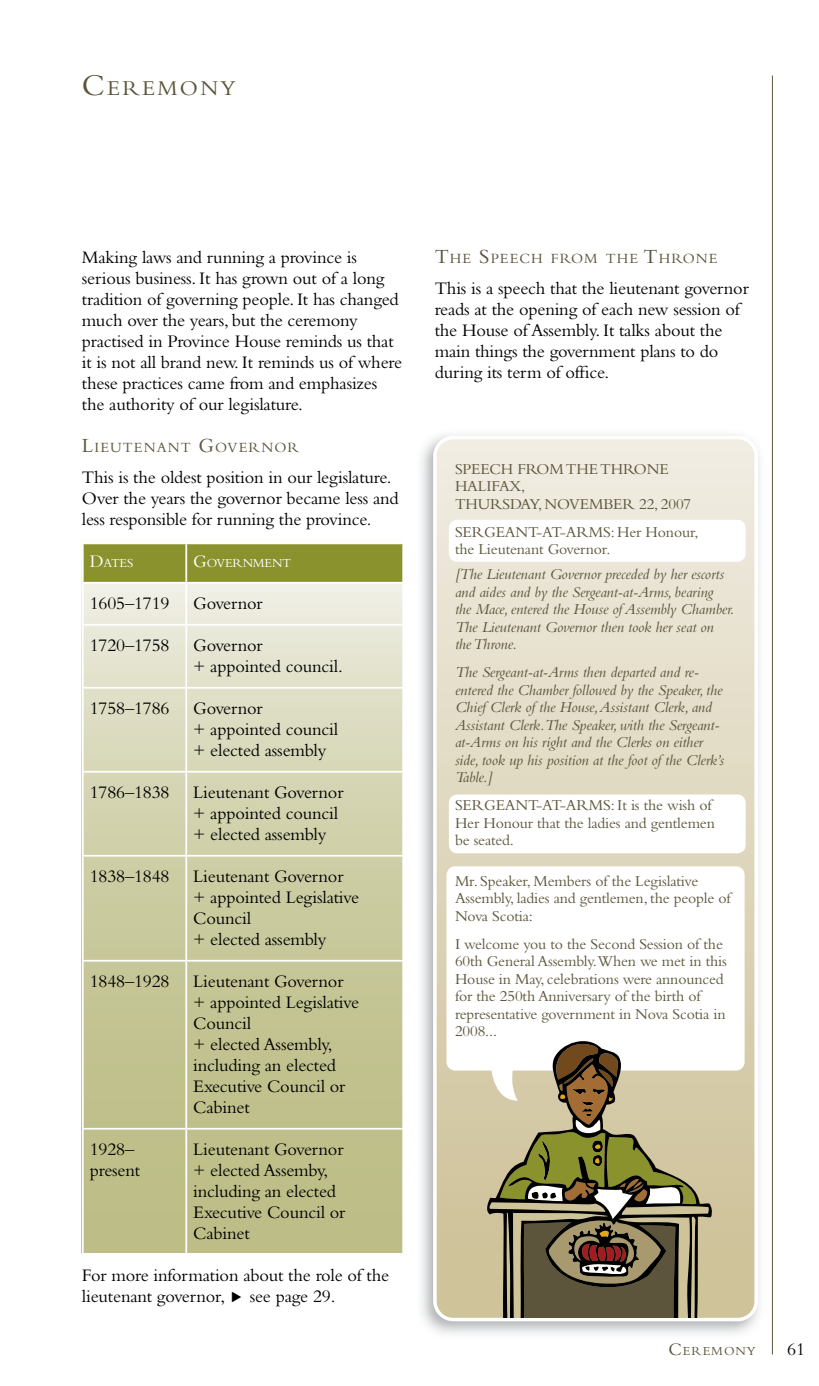
<style>
.page{position:relative;width:819px;height:1386px;background:#fff}
.page>*{position:absolute;margin:0;border:0;box-sizing:border-box;transform-origin:0 0}
.t1{font:22.05px "Bembo";letter-spacing:.1em;color:#5c553b}
.t2{font:18.38px/21px "Bembo";letter-spacing:-.01em;color:#000}
.t3{font:15.75px/17.5px "Bembo";letter-spacing:-.01em;color:#5c553b}
.t4{font:italic 15.75px/17.5px "Bembo";letter-spacing:-.01em;color:#5c553b}
.t5{font:14.7px "Bembo";letter-spacing:.07em;color:#5c553b}
.t6{font:12.78px "Bembo";letter-spacing:-.015em;color:#fff}
.t7{font:12.78px "Bembo";letter-spacing:.07em;color:#5c553b}
.s1{font-size:31.5px}
.s2{font-size:21px}
.s3{font-size:18.38px}
</style>
<div class="page">
<hr style="left:772px;top:76px;width:1px;height:1278px;background:#5c553b">
<svg style="left:84px;top:584px;width:318px;height:668px;background:#cdcea6"></svg>
<svg style="left:435px;top:438px;width:321px;height:882px;background:#e3dcc7"></svg>
<div style="left:433px;top:436px;width:325px;height:885px;border:4px solid #fff;border-radius:18px"></div>
<div style="left:447px;top:866px;width:298px;height:205px;background:#fff;border-radius:9px"></div>
<svg style="left:485px;top:1041px;width:228px;height:276px;background:#989070"></svg>
<div style="left:84px;top:544px;width:318px;height:38px;background:#8a922d"></div>
<hr style="left:185px;top:544px;width:2px;height:38px;background:#fff">
<hr style="left:185px;top:584px;width:2px;height:40px;background:#fff">
<hr style="left:82px;top:624px;width:104px;height:2px;background:#fff">
<hr style="left:186px;top:624px;width:218px;height:2px;background:#fff">
<hr style="left:185px;top:626px;width:2px;height:61px;background:#fff">
<hr style="left:82px;top:687px;width:104px;height:2px;background:#fff">
<hr style="left:186px;top:687px;width:218px;height:2px;background:#fff">
<hr style="left:185px;top:689px;width:2px;height:82px;background:#fff">
<hr style="left:82px;top:771px;width:104px;height:2px;background:#fff">
<hr style="left:186px;top:771px;width:218px;height:2px;background:#fff">
<hr style="left:185px;top:773px;width:2px;height:82px;background:#fff">
<hr style="left:82px;top:855px;width:104px;height:2px;background:#fff">
<hr style="left:186px;top:855px;width:218px;height:2px;background:#fff">
<hr style="left:185px;top:857px;width:2px;height:103px;background:#fff">
<hr style="left:82px;top:960px;width:104px;height:2px;background:#fff">
<hr style="left:186px;top:960px;width:218px;height:2px;background:#fff">
<hr style="left:185px;top:962px;width:2px;height:166px;background:#fff">
<hr style="left:82px;top:1128px;width:104px;height:2px;background:#fff">
<hr style="left:186px;top:1128px;width:218px;height:2px;background:#fff">
<hr style="left:185px;top:1130px;width:2px;height:124px;background:#fff">
<div style="left:449px;top:520px;width:297px;height:42px;background:#fff;border-radius:9px"></div>
<div style="left:449px;top:794px;width:297px;height:59px;background:#fff;border-radius:9px"></div>
<p class="t1" style="left:82px;top:75px;width:156px"><span class="s1">C</span>EREMONY</p>
<p class="t2" style="left:82px;top:246px;width:322px">Making laws and running a province is serious business. It has grown out of a long tradition of governing people. It has changed much over the years, but the ceremony practised in Province House reminds us that it is not all brand new. It reminds us of where these practices came from and emphasizes the authority of our legislature.</p>
<p class="t5" style="left:82px;top:438px;width:219px"><span class="s2">L</span>IEUTENANT <span class="s2">G</span>OVERNOR</p>
<p class="t2" style="left:82px;top:466px;width:318px">This is the oldest position in our legislature.<br>Over the years the governor became less and less responsible for running the province.</p>
<p class="t6" style="left:90px;top:556px;width:45px"><span class="s3">D</span>ATES</p>
<p class="t6" style="left:193px;top:556px;width:99px"><span class="s3">G</span>OVERNMENT</p>
<p class="t2" style="left:90px;top:592px;width:81px">1605–1719</p>
<p class="t2" style="left:193px;top:592px;width:71px">Governor</p>
<p class="t2" style="left:90px;top:634px;width:81px">1720–1758</p>
<p class="t2" style="left:193px;top:634px;width:151px">Governor<br>+ appointed council.</p>
<p class="t2" style="left:90px;top:697px;width:81px">1758–1786</p>
<p class="t2" style="left:193px;top:697px;width:146px">Governor<br>+ appointed council + elected assembly</p>
<p class="t2" style="left:90px;top:781px;width:81px">1786–1838</p>
<p class="t2" style="left:193px;top:781px;width:152px">Lieutenant Governor + appointed council + elected assembly</p>
<p class="t2" style="left:90px;top:865px;width:81px">1838–1848</p>
<p class="t2" style="left:193px;top:865px;width:167px">Lieutenant Governor + appointed Legislative<br>Council<br>+ elected assembly</p>
<p class="t2" style="left:90px;top:970px;width:81px">1848–1928</p>
<p class="t2" style="left:193px;top:970px;width:167px">Lieutenant Governor + appointed Legislative<br>Council<br>+ elected Assembly, including an elected<br>Executive Council or<br>Cabinet</p>
<p class="t2" style="left:90px;top:1138px;width:52px">1928– present</p>
<p class="t2" style="left:193px;top:1138px;width:154px">Lieutenant Governor + elected Assemby, including an elected<br>Executive Council or<br>Cabinet</p>
<p class="t2" style="left:82px;top:1264px;width:309px">For more information about the role of the lieutenant governor, <sub>G</sub> see page 29.</p>
<p class="t5" style="left:435px;top:249px;width:284px"><span class="s2">T</span>HE <span class="s2">S</span>PEECH FROM THE <span class="s2">T</span>HRONE</p>
<p class="t2" style="left:435px;top:277px;width:316px">This is a speech that the lieutenant governor reads at the opening of each new session of the House of Assembly. It talks about the main things the government plans to do during its term of office.</p>
<p class="t3" style="left:455px;top:460px;width:238px">SPEECH FROM THE THRONE<br>HALIFAX,<br>THURSDAY, NOVEMBER 22, 2007</p>
<p class="t3" style="left:455px;top:523px;width:245px">SERGEANT-AT-ARMS: Her Honour, the Lieutenant Governor.</p>
<p class="t4" style="left:455px;top:565px;width:281px">[The Lieutenant Governor preceded by her escorts and aides and by the Sergeant-at-Arms, bearing<br>the Mace, entered the House of Assembly Chamber.<br>The Lieutenant Governor then took her seat on<br>the Throne.</p>
<p class="t4" style="left:455px;top:663px;width:271px">The Sergeant-at-Arms then departed and re&shy;entered the Chamber followed by the Speaker, the Chief Clerk of the House, Assistant Clerk, and Assistant Clerk.The Speaker, with the Sergeant&shy;at-Arms on his right and the Clerks on either side, took up his position at the foot of the Clerk’s Table.]</p>
<p class="t3" style="left:455px;top:796px;width:261px">SERGEANT-AT-ARMS: It is the wish of<br>Her Honour that the ladies and gentlemen be seated.</p>
<p class="t3" style="left:455px;top:872px;width:277px">Mr. Speaker, Members of the Legislative<br>Assembly, ladies and gentlemen, the people of<br>Nova Scotia:</p>
<p class="t3" style="left:455px;top:935px;width:274px">I welcome you to the Second Session of the 60th General Assembly.When we met in this House in May, celebrations were announced for the 250th Anniversary of the birth of representative government in Nova Scotia in 2008...</p>
<p class="t7" style="left:669px;top:1343px;width:89px"><span class="s3">C</span>EREMONY</p>
<p class="t2" style="left:787px;top:1338px;width:19px">61</p>
</div>
